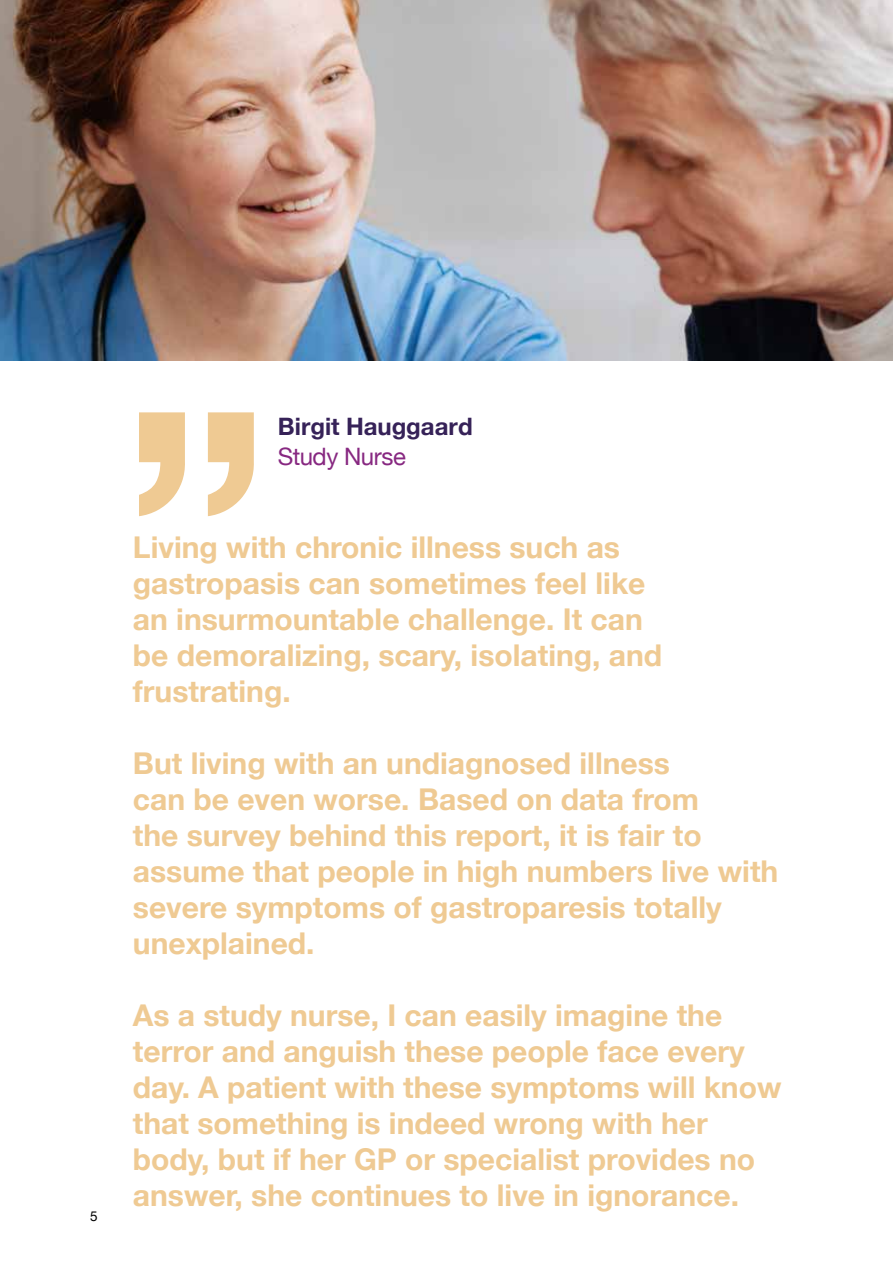
<style>
.page{position:relative;width:893px;height:1263px;background:#fff}
.page>*{position:absolute;margin:0;border:0;box-sizing:border-box;transform-origin:0 0}
.t1{font:700 30px/36px "Helvetica Neue";color:#efca93}
.t2{font:700 24px "Helvetica Neue";color:#362258}
.t3{font:24px "Helvetica Neue";letter-spacing:-.02em;color:#872881}
.t4{font:13.5px "Helvetica Neue";color:#000}
</style>
<div class="page">
<img style="left:0;top:0;width:893px;height:360px">
<svg style="left:139px;top:412px;width:115px;height:104px"></svg>
<p class="t4" style="left:90px;top:1206px;width:9px">5</p>
<p class="t2" style="left:278px;top:408px;width:196px">Birgit Hauggaard</p>
<p class="t3" style="left:278px;top:439px;width:129px">Study Nurse</p>
<p class="t1" style="left:133px;top:530px;width:531px">Living with chronic illness such as gastropasis can sometimes feel like an insurmountable challenge. It can be demoralizing, scary, isolating, and frustrating.</p>
<p class="t1" style="left:133px;top:746px;width:647px">But living with an undiagnosed illness<br>can be even worse. Based on data from<br>the survey behind this report, it is fair to assume that people in high numbers live with severe symptoms of gastroparesis totally unexplained.</p>
<p class="t1" style="left:133px;top:998px;width:650px">As a study nurse, I can easily imagine the terror and anguish these people face every day. A patient with these symptoms will know that something is indeed wrong with her body, but if her GP or specialist provides no answer, she continues to live in ignorance.</p>
</div>
